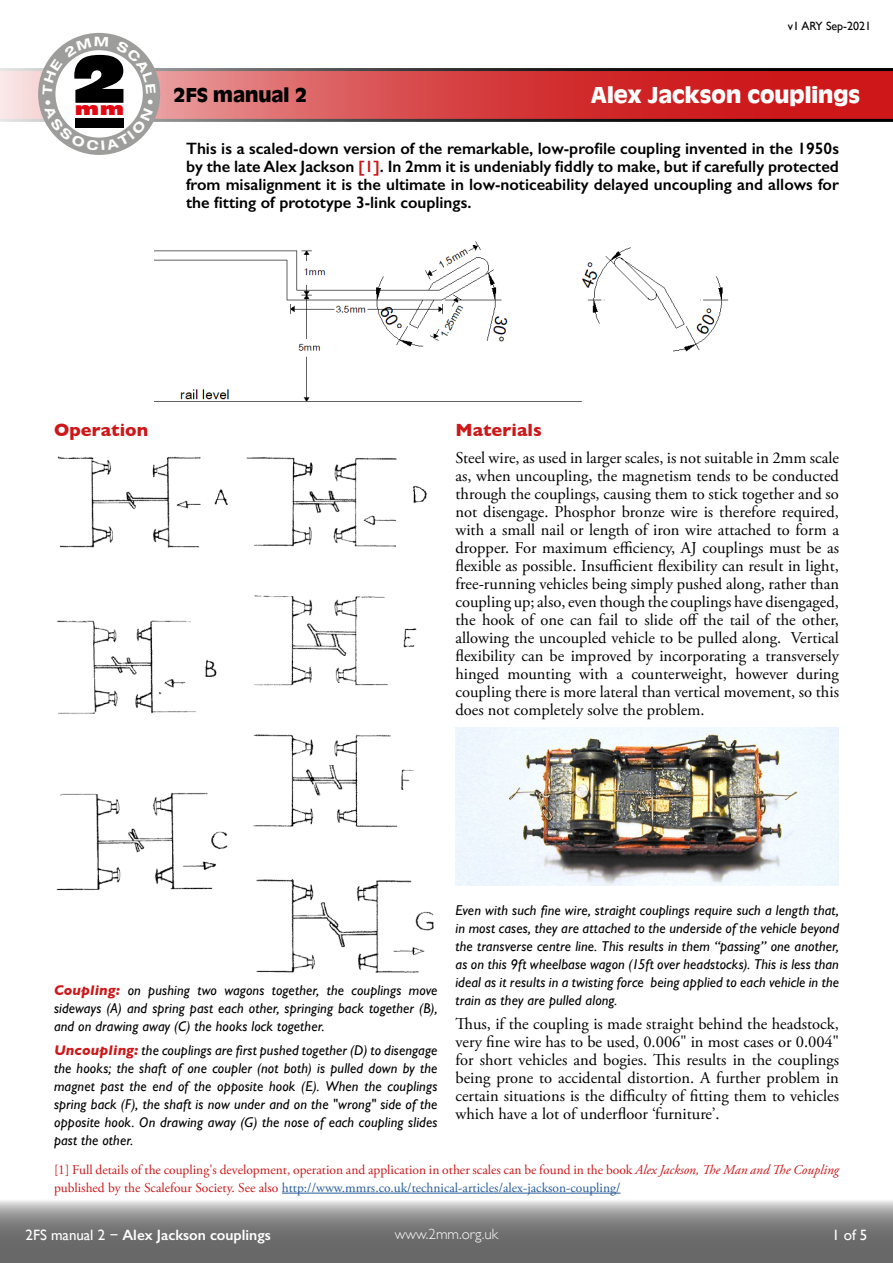
<style>
.page{position:relative;width:893px;height:1263px;background:#fff}
.page>*{position:absolute;margin:0;border:0;box-sizing:border-box;transform-origin:0 0}
.t1{font:70.35px "Antique Oli Nor P";color:#000}
.t2{font:54px "Antique Oli Nor P";color:#000;scale:1.1 1}
.t3{font:700 24px "Antique Oli";color:#fff}
.t4{font:700 21px "Antique Oli";color:#000}
.t5{font:700 18px "Gill Sans";letter-spacing:.005em;color:#cd1719}
.t6{font:17.4px "Antique Oli Nor P";color:#e30613}
.t7{font:16.5px/18px "Adobe Garamond Pro";color:#000;text-align:justify}
.t8{font:600 16.5px/18px "Gill Sans";color:#000;text-align:justify}
.t9{font:600 15px "Gill Sans";color:#fff}
.t10{font:300 15px "Gill Sans";color:#fff}
.t11{font:15px "Gill Sans";color:#fff}
.t12{font:italic 14.25px/18px "Gill Sans";letter-spacing:.01em;color:#000;text-align:justify}
.t13{font:13.5px/18px "Adobe Garamond Pro";color:#cd1719}
.t14{font:12px "Gill Sans";color:#000}
.s1{color:#cd1719}
.s2{font-weight:700;color:#cd1719}
.s3{font-style:italic}
.s4{color:#275b9b}
.s5{font-weight:400}
.s6{font-weight:400;font-style:italic}
</style>
<div class="page">
<svg style="left:0;top:1200px;width:893px;height:63px;background:#848484"></svg>
<svg style="left:0;top:68px;width:893px;height:54px;background:#c54648"></svg>
<img style="left:155px;top:241px;width:574px;height:161px">
<img style="left:56px;top:456px;width:172px;height:435px">
<img style="left:246px;top:457px;width:188px;height:516px">
<hr style="left:282px;top:1193px;width:338px;height:1px;background:#275b9b">
<img style="left:455px;top:728px;width:384px;height:157px">
<svg style="left:38px;top:33px;width:122px;height:122px"></svg>
<h1 class="t1" style="left:73px;top:48px;width:53px">2</h1>
<p class="t6" style="left:76px;top:101px;width:49px">mm</p>
<h2 class="t2" style="left:74px;top:96px;width:47px">—</h2>
<p class="t14" style="left:788px;top:19px;width:85px">v1 ARY Sep-2021</p>
<p class="t4" style="left:173px;top:84px;width:135px">2FS manual 2</p>
<h3 class="t3" style="left:591px;top:82px;width:271px">Alex Jackson couplings</h3>
<p class="t8" style="left:186px;top:140px;width:654px">This is a scaled-down version of the remarkable, low-profile coupling invented in the 1950s by the late Alex Jackson <span class="s1">[1]</span>. In 2mm it is undeniably fiddly to make, but if carefully protected from misalignment it is the ultimate in low-noticeability delayed uncoupling and allows for the fitting of prototype 3-link couplings.</p>
<p class="t5" style="left:54px;top:416px;width:96px">Operation</p>
<p class="t5" style="left:455px;top:416px;width:88px">Materials</p>
<p class="t7" style="left:455px;top:449px;width:385px">Steel wire, as used in larger scales, is not suitable in 2mm scale as, when uncoupling, the magnetism tends to be conducted through the couplings, causing them to stick together and so not disengage. Phosphor bronze wire is therefore required, with a small nail or length of iron wire attached to form a dropper. For maximum efficiency, AJ couplings must be as flexible as possible. Insufficient flexibility can result in light, free-running vehicles being simply pushed along, rather than coupling up; also, even though the couplings have disengaged, the hook of one can fail to slide off the tail of the other, allowing the uncoupled vehicle to be pulled along. Vertical flexibility can be improved by incorporating a transversely hinged mounting with a counterweight, however during coupling there is more lateral than vertical movement, so this does not completely solve the problem.</p>
<p class="t12" style="left:455px;top:901px;width:385px">Even with such fine wire, straight couplings require such a length that, in most cases, they are attached to the underside of the vehicle beyond the transverse centre line. This results in them “passing” one another, as on this 9ft wheelbase wagon (15ft over headstocks). This is less than ideal as it results in a twisting force being applied to each vehicle in the train as they are pulled along.</p>
<p class="t12" style="left:54px;top:981px;width:385px"><span class="s2">Coupling:</span> on pushing two wagons together, the couplings move sideways (A) and spring past each other, springing back together (B), and on drawing away (C) the hooks lock together.</p>
<p class="t12" style="left:54px;top:1041px;width:385px"><span class="s2">Uncoupling:</span> the couplings are first pushed together (D) to disengage the hooks; the shaft of one coupler (not both) is pulled down by the magnet past the end of the opposite hook (E). When the couplings spring back (F), the shaft is now under and on the "wrong" side of the opposite hook. On drawing away (G) the nose of each coupling slides past the other.</p>
<p class="t13" style="left:54px;top:1161px;width:787px">[1] Full details of the coupling's development, operation and application in other scales can be found in the book <span class="s3">Alex Jackson, The Man and The Coupling </span>published by the Scalefour Society. See also <span class="s4">http://www.mmrs.co.uk/technical-articles/alex-jackson-coupling/</span></p>
<p class="t7" style="left:455px;top:1016px;width:385px">Thus, if the coupling is made straight behind the headstock, very fine wire has to be used, 0.006" in most cases or 0.004" for short vehicles and bogies. This results in the couplings being prone to accidental distortion. A further problem in certain situations is the difficulty of fitting them to vehicles which have a lot of underfloor ‘furniture’.</p>
<p class="t9" style="left:26px;top:1226px;width:247px"><span class="s5">2FS manual 2</span> <span class="s6">−</span> Alex Jackson couplings</p>
<p class="t10" style="left:395px;top:1222px;width:105px">www.2mm.org.uk</p>
<p class="t11" style="left:832px;top:1226px;width:37px">1 of 5</p>
</div>
